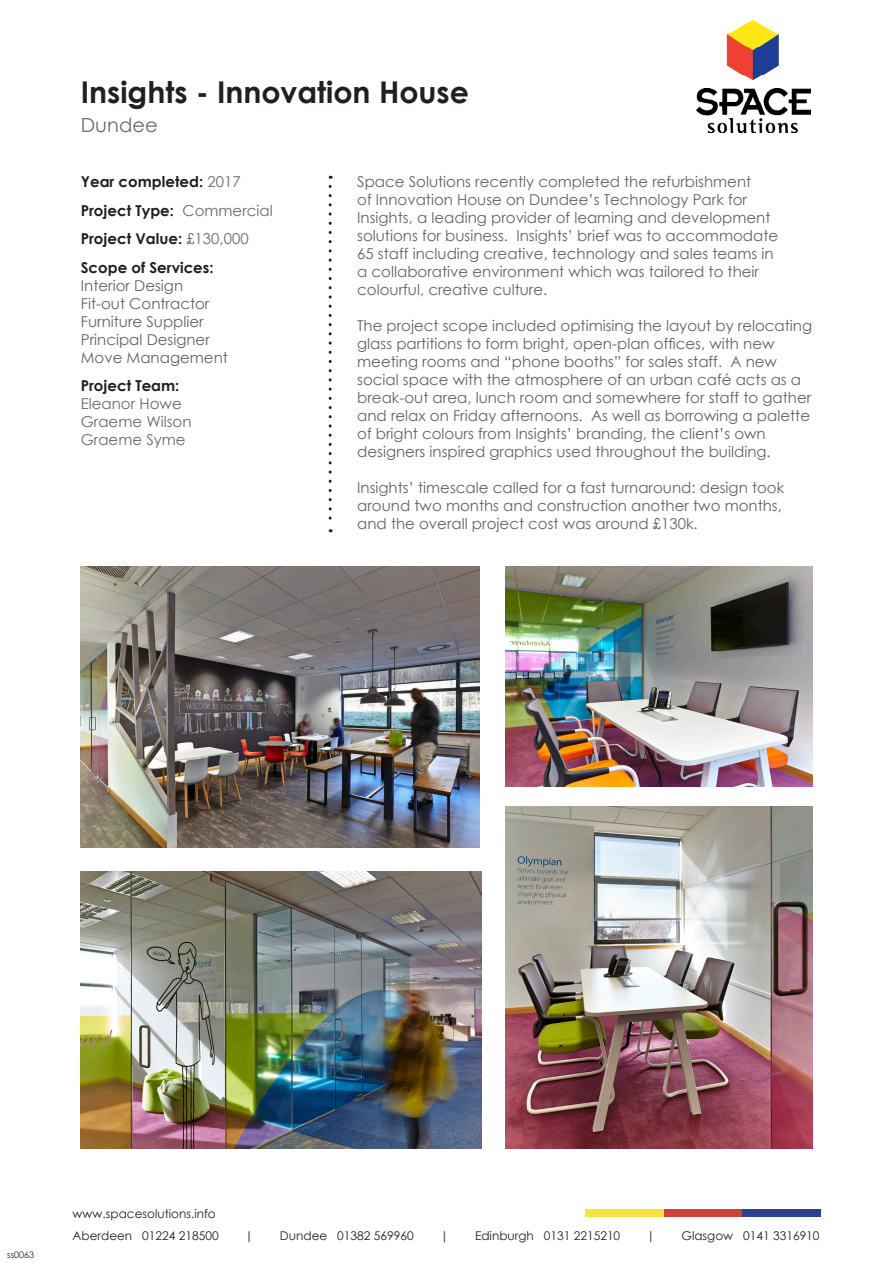
<style>
.page{position:relative;width:893px;height:1263px;background:#fff}
.page>*{position:absolute;margin:0;border:0;box-sizing:border-box;transform-origin:0 0}
.t1{font:700 30px "Century Gothic";color:#231f20}
.t2{font:19.5px "Century Gothic";color:#6b6a6a}
.t3{font:15px/18px "Century Gothic";color:#636366}
.t4{font:700 15px "Century Gothic";color:#231f20}
.t5{font:15px "Century Gothic";color:#6b6a6a}
.t6{font:12px/21.6px "Century Gothic";color:#231f20}
.t7{font:9px "Century Gothic";color:#231f20}
.s1{font-weight:400;color:#6b6a6a}
</style>
<div class="page">
<div style="left:586px;top:1209px;width:78px;height:7px;background:#f7e33b"></div>
<div style="left:664px;top:1209px;width:78px;height:7px;background:#cf4238"></div>
<div style="left:742px;top:1209px;width:78px;height:7px;background:#2e408f"></div>
<img style="left:696px;top:20px;width:114px;height:113px">
<svg style="left:329px;top:186px;width:3px;height:346px"></svg>
<img style="left:81px;top:567px;width:399px;height:281px">
<img style="left:81px;top:871px;width:400px;height:277px">
<img style="left:505px;top:567px;width:308px;height:219px">
<img style="left:506px;top:806px;width:306px;height:342px">
<p class="t1" style="left:81px;top:70px;width:390px">Insights - Innovation House</p>
<p class="t2" style="left:81px;top:111px;width:78px">Dundee</p>
<p class="t4" style="left:81px;top:170px;width:161px">Year completed: <span class="s1">2017</span></p>
<p class="t4" style="left:81px;top:199px;width:194px">Project Type: <span class="s1">Commercial</span></p>
<p class="t4" style="left:81px;top:227px;width:169px">Project Value: <span class="s1">£130,000</span></p>
<p class="t4" style="left:81px;top:256px;width:134px">Scope of Services:</p>
<p class="t3" style="left:81px;top:276px;width:104px">Interior Design</p>
<p class="t3" style="left:81px;top:294px;width:130px">Fit-out Contractor</p>
<p class="t3" style="left:81px;top:312px;width:125px">Furniture Supplier</p>
<p class="t3" style="left:81px;top:330px;width:131px">Principal Designer</p>
<p class="t3" style="left:81px;top:348px;width:149px">Move Management</p>
<p class="t4" style="left:81px;top:374px;width:100px">Project Team:</p>
<p class="t5" style="left:81px;top:393px;width:102px">Eleanor Howe</p>
<p class="t5" style="left:81px;top:411px;width:112px">Graeme Wilson</p>
<p class="t5" style="left:81px;top:429px;width:106px">Graeme Syme</p>
<p class="t3" style="left:357px;top:172px;width:423px">Space Solutions recently completed the refurbishment<br>of Innovation House on Dundee’s Technology Park for Insights, a leading provider of learning and development solutions for business. Insights’ brief was to accommodate 65 staff including creative, technology and sales teams in a collaborative environment which was tailored to their colourful, creative culture.</p>
<p class="t3" style="left:357px;top:316px;width:456px">The project scope included optimising the layout by relocating glass partitions to form bright, open-plan offices, with new meeting rooms and “phone booths” for sales staff. A new social space with the atmosphere of an urban café acts as a break-out area, lunch room and somewhere for staff to gather and relax on Friday afternoons. As well as borrowing a palette of bright colours from Insights’ branding, the client’s own designers inspired graphics used throughout the building.</p>
<p class="t3" style="left:357px;top:478px;width:429px">Insights’ timescale called for a fast turnaround: design took around two months and construction another two months, and the overall project cost was around £130k.</p>
<p class="t7" style="left:7px;top:1249px;width:28px">ss0063</p>
<p class="t6" style="left:73px;top:1203px;width:148px">www.spacesolutions.info<br>Aberdeen 01224 218500</p>
<p class="t6" style="left:245px;top:1224px;width:10px">|</p>
<p class="t6" style="left:280px;top:1224px;width:135px">Dundee 01382 569960</p>
<p class="t6" style="left:440px;top:1224px;width:10px">|</p>
<p class="t6" style="left:475px;top:1224px;width:147px">Edinburgh 0131 2215210</p>
<p class="t6" style="left:647px;top:1224px;width:10px">|</p>
<p class="t6" style="left:681px;top:1224px;width:140px">Glasgow 0141 3316910</p>
</div>
